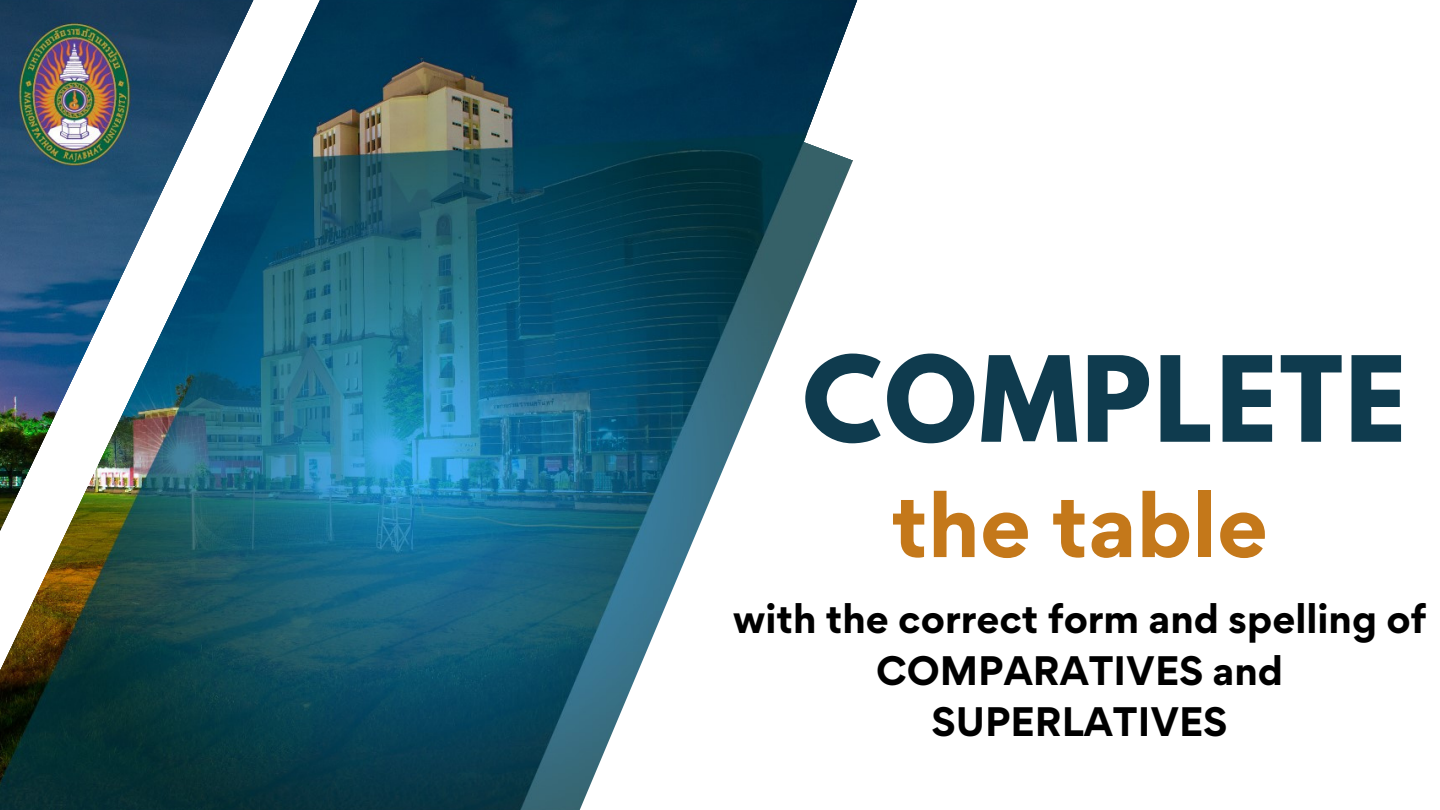
<style>
.page{position:relative;width:1440px;height:810px;background:#fff}
.page>*{position:absolute;margin:0;border:0;box-sizing:border-box;transform-origin:0 0}
.t1{font:700 105px "League Spartan";letter-spacing:.025em;color:#0f3b4e}
.t2{font:700 81.4px "Gordita";color:#c4781a}
.t3{font:700 36.8px/51.4px "Gordita";color:#000;text-align:center}
</style>
<div class="page">
<img style="left:336px;top:0;width:59px;height:810px">
<svg style="left:395px;top:0;width:456px;height:810px"></svg>
<img style="left:0;top:0;width:336px;height:810px">
<svg style="left:804px;top:0;width:54px;height:165px"></svg>
<p class="t1" style="left:803px;top:347px;width:605px">COMPLETE</p>
<p class="t2" style="left:891px;top:470px;width:378px">the table</p>
<p class="t3" style="left:733px;top:593px;width:695px">with the correct form and spelling of<br>COMPARATIVES and<br>SUPERLATIVES</p>
</div>
